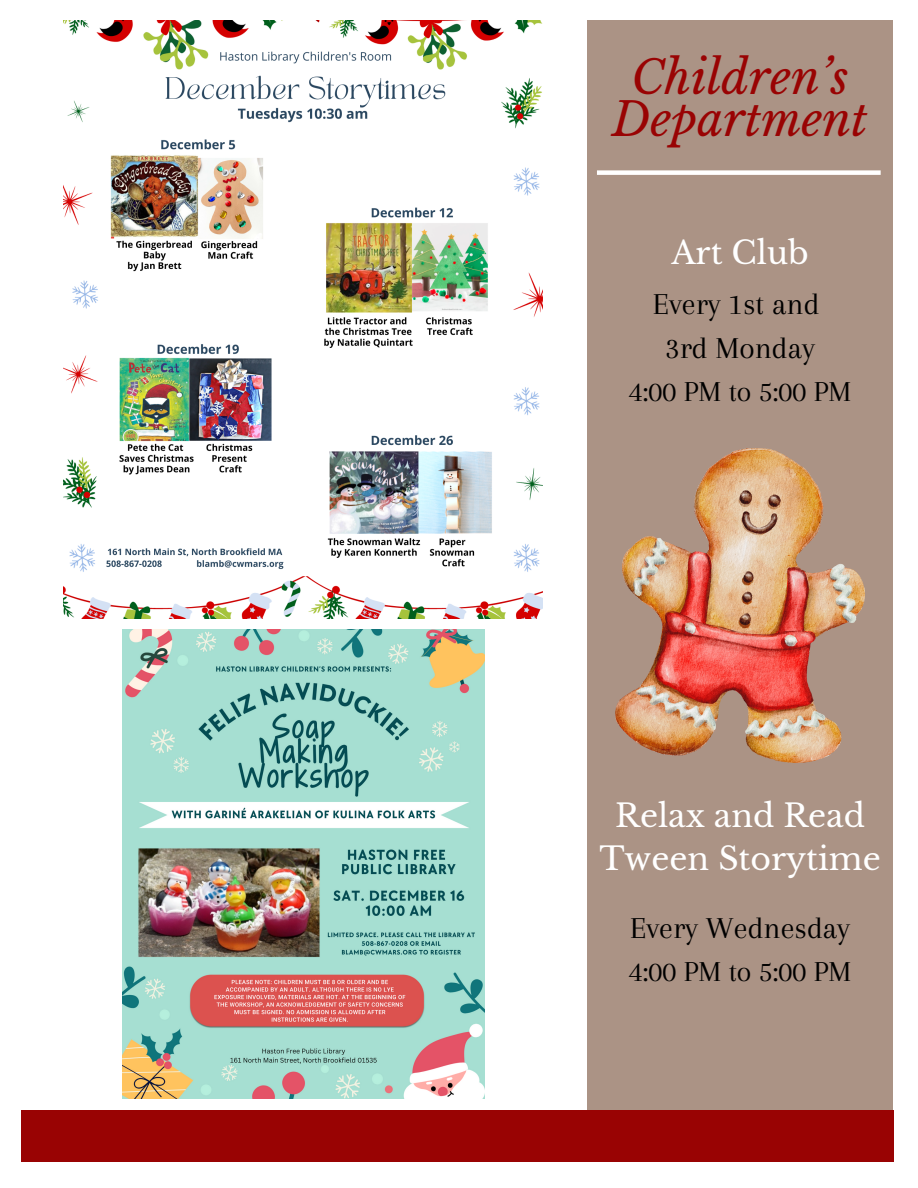
<style>
.page{position:relative;width:918px;height:1188px;background:#fff}
.page>*{position:absolute;margin:0;border:0;box-sizing:border-box;transform-origin:0 0}
.t1{font:italic 45.9px/41.7px "Libre Baskerville";color:#990303;text-align:center}
.t2{font:31.5px "Libre Baskerville";color:#fff}
.t3{font:31.5px "Arapey";color:#000}
.t4{font:30px "Arapey";color:#000}
</style>
<div class="page">
<div style="left:588px;top:20px;width:305px;height:1137px;background:#ab9385"></div>
<div style="left:21px;top:1110px;width:873px;height:52px;background:#990303"></div>
<div style="left:597px;top:170px;width:284px;height:5px;background:#fff"></div>
<img style="left:64px;top:20px;width:479px;height:599px">
<img style="left:122px;top:630px;width:362px;height:469px">
<img style="left:615px;top:448px;width:250px;height:314px">
<p class="t1" style="left:612px;top:57px;width:257px">Children’s<br>Department</p>
<p class="t2" style="left:671px;top:233px;width:139px">Art Club</p>
<p class="t3" style="left:653px;top:287px;width:168px">Every 1st and</p>
<p class="t3" style="left:665px;top:331px;width:151px">3rd Monday</p>
<p class="t4" style="left:629px;top:375px;width:224px">4:00 PM to 5:00 PM</p>
<p class="t2" style="left:615px;top:796px;width:251px">Relax and Read</p>
<p class="t2" style="left:599px;top:840px;width:283px">Tween Storytime</p>
<p class="t3" style="left:630px;top:911px;width:221px">Every Wednesday</p>
<p class="t4" style="left:629px;top:955px;width:224px">4:00 PM to 5:00 PM</p>
<p class="t2" style="left:687px;top:805px;width:107px">Group</p>
</div>
